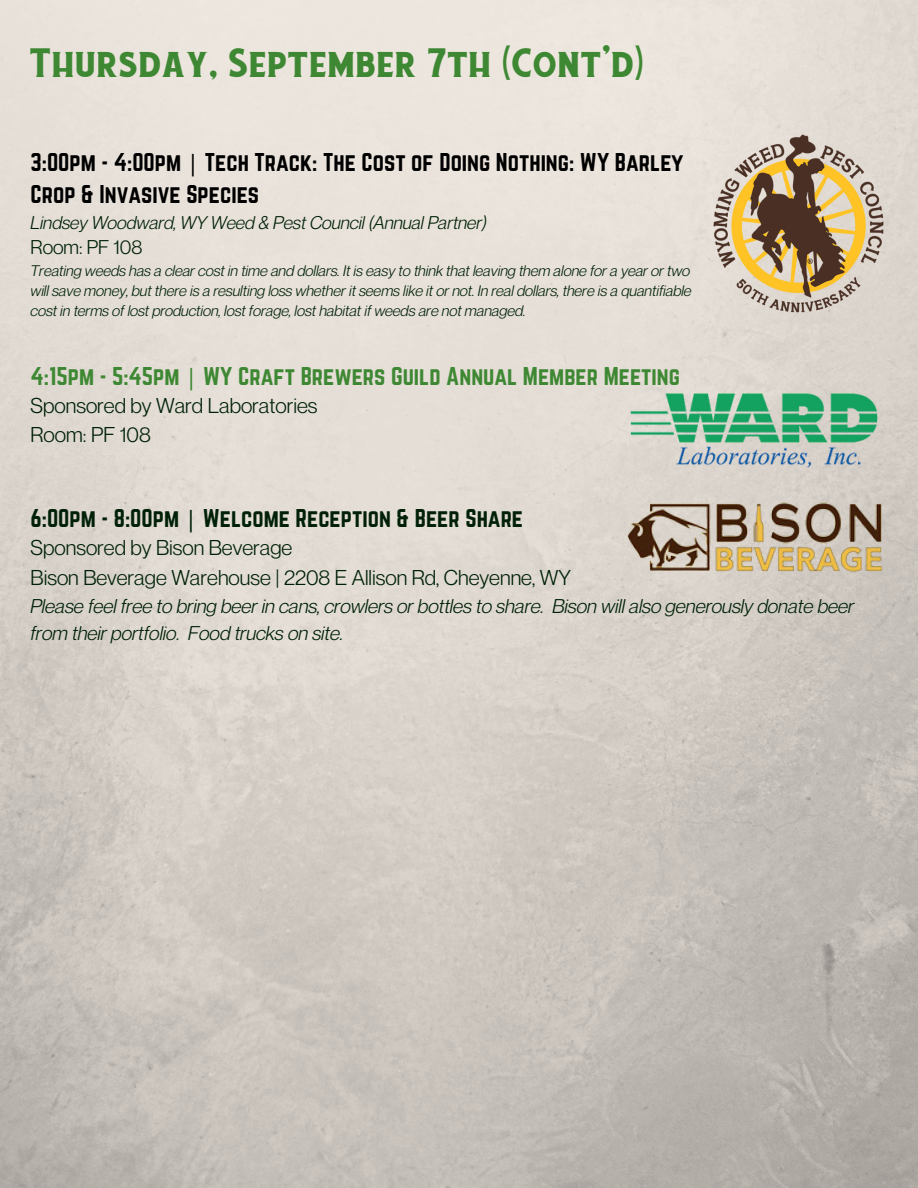
<style>
.page{position:relative;width:918px;height:1188px;background:#fff}
.page>*{position:absolute;margin:0;border:0;box-sizing:border-box;transform-origin:0 0}
.t1{font:45px "Chuck Noon 2";color:#3e8833}
.t2{font:22.5px/31.5px "Norwester";color:#000}
.t3{font:22.5px "Norwester";color:#3e8833}
.t4{font:22.5px "Norwester";color:#002107}
.t5{font:21px "Neue Montreal";color:#002107}
.t6{font:italic 19.5px/27px "Neue Montreal";color:#002107}
.t7{font:19.5px "Neue Montreal";color:#002107}
.t8{font:italic 18px "Neue Montreal";color:#002107}
.t9{font:italic 15px/20.2px "Neue Montreal";color:#002107;text-align:justify}
.s1{font-family:"Noto Sans"}
</style>
<div class="page">
<img style="left:625px;top:500px;width:259px;height:75px">
<img style="left:616px;top:377px;width:276px;height:108px">
<img style="left:704px;top:130px;width:188px;height:188px">
<p class="t1" style="left:31px;top:38px;width:616px">Thursday, September 7th (Cont'd)</p>
<p class="t2" style="left:31px;top:146px;width:654px">3:00pm - 4:00pm <span class="s1">|</span> Tech Track: The Cost of Doing Nothing: WY Barley<br>Crop &amp; Invasive Species</p>
<p class="t8" style="left:31px;top:211px;width:458px">Lindsey Woodward, WY Weed &amp; Pest Council (Annual Partner)</p>
<p class="t7" style="left:31px;top:235px;width:113px">Room: PF 108</p>
<p class="t9" style="left:31px;top:260px;width:663px">Treating weeds has a clear cost in time and dollars. It is easy to think that leaving them alone for a year or two will save money, but there is a resulting loss whether it seems like it or not. In real dollars, there is a quantifiable cost in terms of lost production, lost forage, lost habitat if weeds are not managed.</p>
<p class="t3" style="left:31px;top:363px;width:651px">4:15pm - 5:45pm <span class="s1">|</span> WY Craft Brewers Guild Annual Member Meeting</p>
<p class="t5" style="left:31px;top:393px;width:289px">Sponsored by Ward Laboratories</p>
<p class="t5" style="left:31px;top:422px;width:122px">Room: PF 108</p>
<p class="t4" style="left:31px;top:505px;width:494px">6:00pm - 8:00pm <span class="s1">|</span> Welcome Reception &amp; Beer Share</p>
<p class="t5" style="left:31px;top:535px;width:263px">Sponsored by Bison Beverage</p>
<p class="t5" style="left:31px;top:564px;width:542px">Bison Beverage Warehouse | 2208 E Allison Rd, Cheyenne, WY</p>
<p class="t6" style="left:31px;top:592px;width:825px">Please feel free to bring beer in cans, crowlers or bottles to share. Bison will also generously donate beer from their portfolio. Food trucks on site.</p>
</div>
